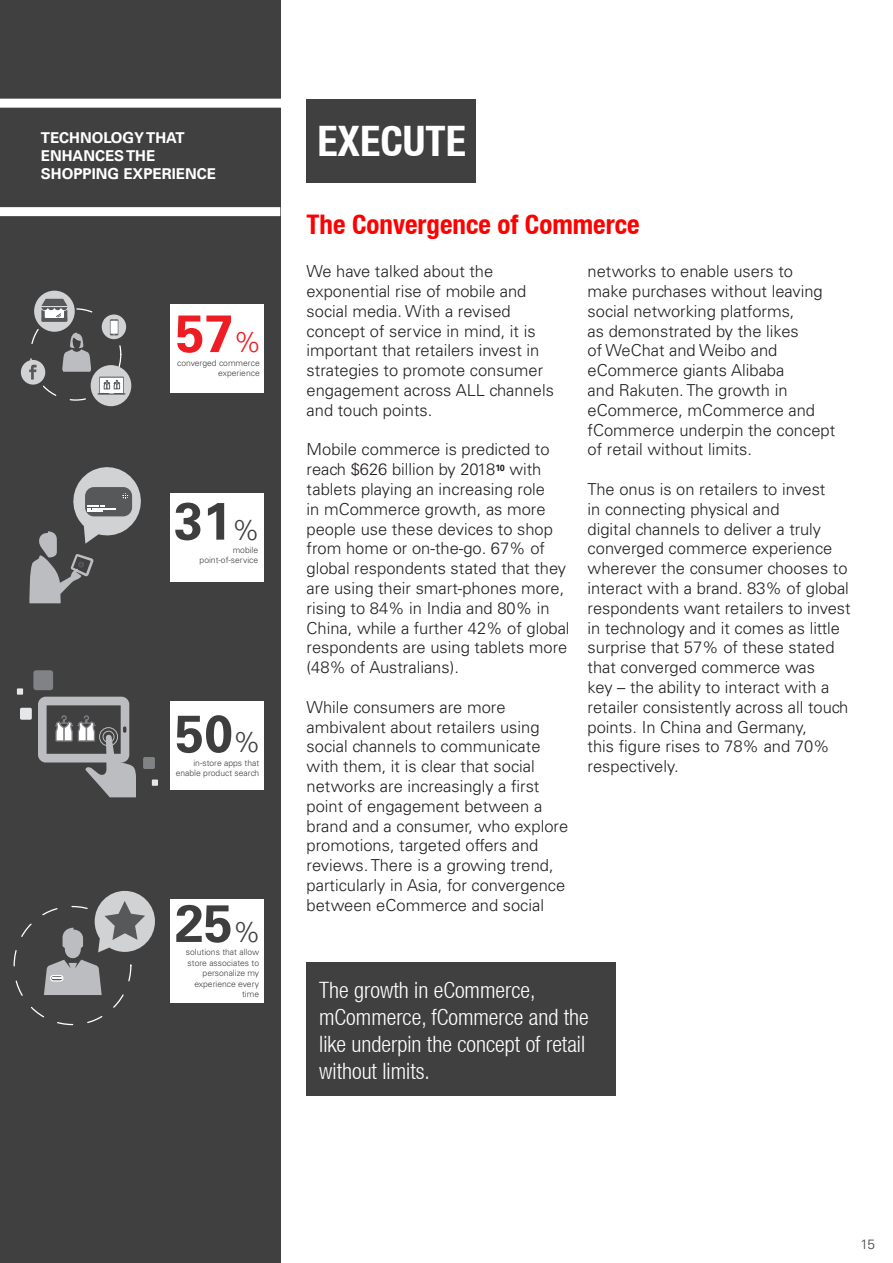
<style>
.page{position:relative;width:893px;height:1263px;background:#fff}
.page>*{position:absolute;margin:0;border:0;box-sizing:border-box;transform-origin:0 0}
.t1{font:700 52.5px "Univers LT";color:#3e3e3f}
.t2{font:700 52.5px "Univers LT";color:#ee1d23}
.t3{font:700 condensed 42px "Helvetica Neue LT";color:#fff}
.t4{font:300 28.5px "Univers LT Std";color:#3e3e3f}
.t5{font:300 28.5px "Univers LT Std";color:#ee1d23}
.t6{font:700 condensed 27px "Helvetica Neue LT";color:#f00}
.t7{font:300 condensed 22.5px/27px "Helvetica Neue LT";color:#fff}
.t8{font:300 16.5px/19.8px "Univers LT Std";color:#231f20}
.t9{font:700 15px/18px "Univers LT";color:#fff}
.t10{font:300 13.5px "Univers LT Std";color:#404041}
.t11{font:300 8.7px/10.4px "Univers LT Std";color:#3e3e3f;text-align:right}
.s1{font-family:"Univers LT Std";font-weight:300;font-size:28.5px}
</style>
<div class="page">
<div style="left:0;top:0;width:280px;height:1263px;background:#404041"></div>
<div style="left:0;top:99px;width:561px;height:9px;background:#fff"></div>
<div style="left:0;top:207px;width:280px;height:9px;background:#fff"></div>
<div style="left:307px;top:99px;width:169px;height:84px;background:#404041"></div>
<div style="left:307px;top:963px;width:309px;height:133px;background:#404041"></div>
<div style="left:170px;top:304px;width:94px;height:88px;background:#fff"></div>
<div style="left:170px;top:493px;width:94px;height:88px;background:#fff"></div>
<div style="left:170px;top:702px;width:94px;height:88px;background:#fff"></div>
<div style="left:170px;top:899px;width:94px;height:103px;background:#fff"></div>
<div style="left:20px;top:708px;width:12px;height:12px;background:#e6e7e9;border-radius:2px"></div>
<div style="left:33px;top:670px;width:20px;height:20px;background:#808285;border-radius:3px"></div>
<div style="left:17px;top:688px;width:6px;height:7px;background:#e6e7e9"></div>
<div style="left:143px;top:757px;width:12px;height:12px;background:#808285;border-radius:2px"></div>
<div style="left:152px;top:779px;width:6px;height:7px;background:#e6e7e9"></div>
<svg style="left:44px;top:891px;width:111px;height:104px"></svg>
<svg style="left:29px;top:467px;width:112px;height:136px"></svg>
<div style="left:21px;top:360px;width:24px;height:25px;background:#d1d2d4;border-radius:50%"></div>
<svg style="left:29px;top:365px;width:8px;height:14px"></svg>
<div style="left:102px;top:314px;width:24px;height:25px;background:#d1d2d4;border-radius:50%"></div>
<div style="left:34px;top:291px;width:41px;height:41px;background:#d1d2d4;border-radius:50%"></div>
<div style="left:91px;top:365px;width:40px;height:41px;background:#d1d2d4;border-radius:50%"></div>
<svg style="left:110px;top:319px;width:8px;height:16px"></svg>
<svg style="left:98px;top:377px;width:27px;height:18px"></svg>
<svg style="left:62px;top:333px;width:29px;height:39px"></svg>
<svg style="left:41px;top:299px;width:27px;height:23px"></svg>
<svg style="left:38px;top:697px;width:98px;height:100px"></svg>
<p class="t9" style="left:41px;top:129px;width:145px">TECHNOLOGY THAT<br>ENHANCES THE</p>
<p class="t9" style="left:41px;top:165px;width:177px">SHOPPING EXPERIENCE</p>
<p class="t2" style="left:176px;top:303px;width:59px">57</p>
<p class="t11" style="left:177px;top:357px;width:84px">converged commerce</p>
<p class="t5" style="left:233px;top:325px;width:30px">%</p>
<p class="t11" style="left:218px;top:368px;width:43px">experience</p>
<p class="t1" style="left:174px;top:490px;width:87px">31<span class="s1">%</span></p>
<p class="t11" style="left:200px;top:545px;width:60px">mobile point-of-service</p>
<p class="t1" style="left:175px;top:703px;width:59px">50</p>
<p class="t11" style="left:193px;top:757px;width:67px">in-store apps that</p>
<p class="t4" style="left:233px;top:725px;width:30px">%</p>
<p class="t11" style="left:176px;top:768px;width:85px">enable product search</p>
<p class="t1" style="left:175px;top:893px;width:59px">25</p>
<p class="t11" style="left:186px;top:947px;width:75px">solutions that allow</p>
<p class="t4" style="left:233px;top:915px;width:30px">%</p>
<p class="t11" style="left:188px;top:957px;width:73px">store associates to personalize my experience every time</p>
<p class="t3" style="left:317px;top:115px;width:150px">EXECUTE</p>
<p class="t6" style="left:307px;top:208px;width:335px">The Convergence of Commerce</p>
<p class="t8" style="left:307px;top:261px;width:249px">We have talked about the exponential rise of mobile and social media. With a revised concept of service in mind, it is important that retailers invest in strategies to promote consumer engagement across ALL channels and touch points.</p>
<p class="t8" style="left:307px;top:440px;width:265px">Mobile commerce is predicted to reach $626 billion by 2018<sup>10</sup> with tablets playing an increasing role<br>in mCommerce growth, as more people use these devices to shop from home or on-the-go. 67% of global respondents stated that they are using their smart-phones more, rising to 84% in India and 80% in<br>China, while a further 42% of global respondents are using tablets more (48% of Australians).</p>
<p class="t8" style="left:307px;top:697px;width:263px">While consumers are more ambivalent about retailers using social channels to communicate with them, it is clear that social networks are increasingly a first point of engagement between a brand and a consumer, who explore promotions, targeted offers and reviews. There is a growing trend, particularly in Asia, for convergence between eCommerce and social</p>
<p class="t8" style="left:588px;top:261px;width:249px">networks to enable users to make purchases without leaving social networking platforms,<br>as demonstrated by the likes<br>of WeChat and Weibo and eCommerce giants Alibaba<br>and Rakuten. The growth in eCommerce, mCommerce and fCommerce underpin the concept of retail without limits.</p>
<p class="t8" style="left:588px;top:479px;width:264px">The onus is on retailers to invest<br>in connecting physical and<br>digital channels to deliver a truly converged commerce experience wherever the consumer chooses to interact with a brand. 83% of global respondents want retailers to invest in technology and it comes as little surprise that 57% of these stated that converged commerce was<br>key – the ability to interact with a retailer consistently across all touch points. In China and Germany,<br>this figure rises to 78% and 70% respectively.</p>
<p class="t7" style="left:319px;top:977px;width:271px">The growth in eCommerce, mCommerce, fCommerce and the like underpin the concept of retail without limits.</p>
<p class="t10" style="left:861px;top:1236px;width:16px">15</p>
</div>
